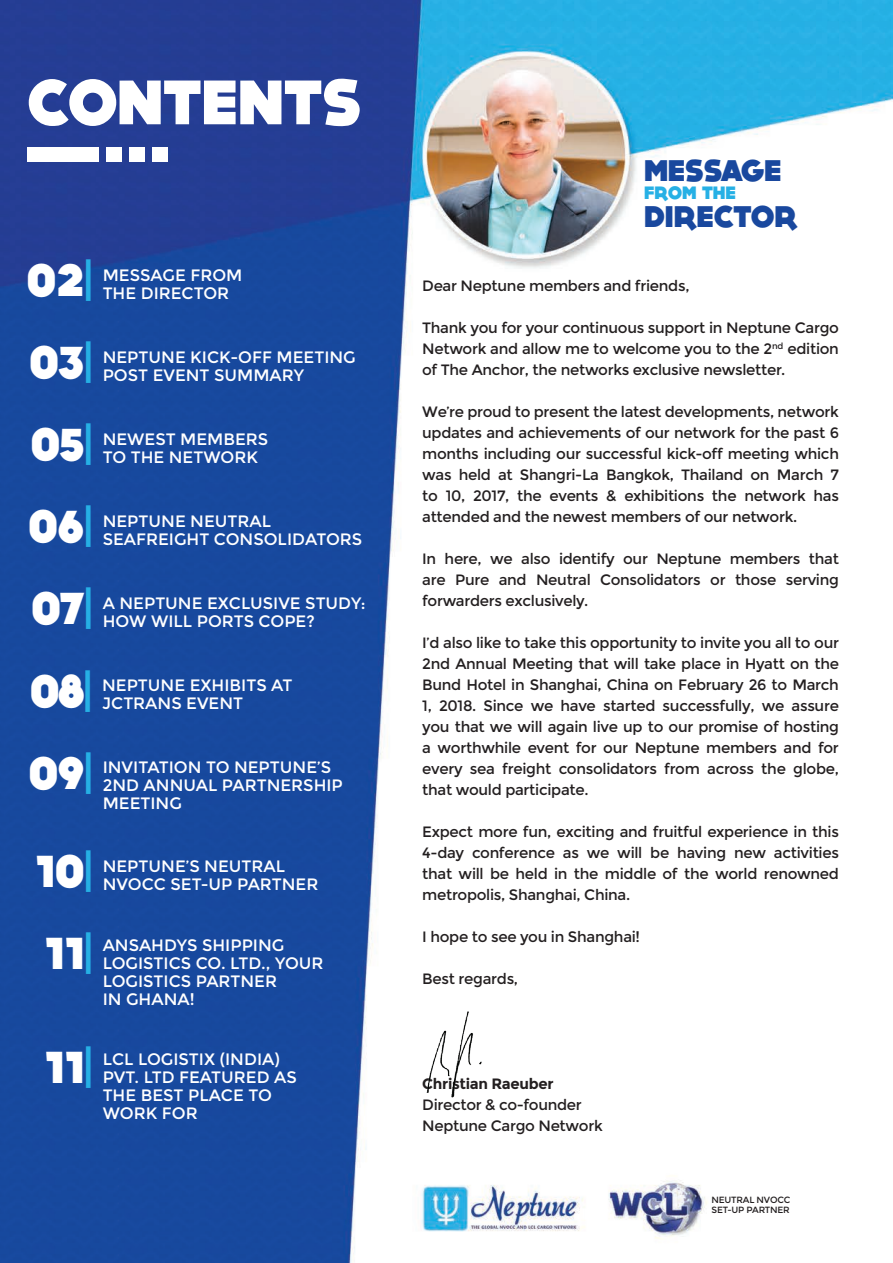
<style>
.page{position:relative;width:893px;height:1263px;background:#fff}
.page>*{position:absolute;margin:0;border:0;box-sizing:border-box;transform-origin:0 0}
.t1{font:800 63px "DOCK11";color:#fff}
.t2{font:800 45px "DOCK11";color:#fff}
.t3{font:800 30px/46.2px "DOCK11";color:#19489e}
.t4{font:800 18px "DOCK11";color:#26b0e5}
.t5{font:16.5px/18px "Montserrat";color:#fff}
.t6{font:15px/21px "Montserrat";letter-spacing:-.02em;color:#231f20;text-align:justify}
.t7{font:700 15px "Montserrat";letter-spacing:-.02em;color:#231f20}
.t8{font:9px/10.5px "Montserrat";letter-spacing:-.02em;color:#231f20}
.s1{color:#26b0e5}
</style>
<div class="page">
<img style="left:0;top:0;width:893px;height:1263px">
<div style="left:28px;top:147px;width:71px;height:15px;background:#fff"></div>
<div style="left:107px;top:147px;width:15px;height:15px;background:#fff"></div>
<div style="left:130px;top:147px;width:15px;height:15px;background:#fff"></div>
<div style="left:153px;top:147px;width:15px;height:15px;background:#fff"></div>
<img style="left:418px;top:1002px;width:76px;height:109px">
<h1 class="t1" style="left:27px;top:73px;width:335px">CONTENTS</h1>
<h2 class="t2" style="left:27px;top:260px;width:68px">02<span class="s1">|</span></h2>
<p class="t5" style="left:103px;top:267px;width:138px">Message from the Director</p>
<h2 class="t2" style="left:29px;top:342px;width:65px">03<span class="s1">|</span></h2>
<p class="t5" style="left:103px;top:349px;width:148px">NEPTUNE KICK-OFF</p>
<p class="t5" style="left:277px;top:349px;width:26px">MEETI</p>
<p class="t5" style="left:329px;top:349px;width:26px">NG</p>
<p class="t5" style="left:103px;top:367px;width:24px">POST</p>
<p class="t5" style="left:153px;top:367px;width:153px">EVENT SUMMARY</p>
<h2 class="t2" style="left:30px;top:424px;width:64px">05<span class="s1">|</span></h2>
<p class="t5" style="left:103px;top:430px;width:53px">NEWEST</p>
<p class="t5" style="left:180px;top:430px;width:67px">MEMBERS</p>
<p class="t5" style="left:103px;top:448px;width:6px">TO</p>
<p class="t5" style="left:131px;top:448px;width:12px">THE</p>
<p class="t5" style="left:169px;top:448px;width:91px">NETWOR K</p>
<h2 class="t2" style="left:28px;top:506px;width:66px">06<span class="s1">|</span></h2>
<p class="t5" style="left:103px;top:513px;width:138px">NEPTUNE NEUTRA</p>
<p class="t5" style="left:262px;top:513px;width:11px">L</p>
<p class="t5" style="left:103px;top:531px;width:12px">SEAFREIGHT</p>
<p class="t5" style="left:214px;top:531px;width:104px">CONSOLIDATORS</p>
<h2 class="t2" style="left:31px;top:588px;width:63px">07<span class="s1">|</span></h2>
<p class="t5" style="left:103px;top:595px;width:236px">A Neptun e Exclusive study</p>
<p class="t5" style="left:361px;top:595px;width:6px">:</p>
<p class="t5" style="left:103px;top:613px;width:214px">H ow will Ports Cope?</p>
<h2 class="t2" style="left:30px;top:670px;width:64px">08<span class="s1">|</span></h2>
<p class="t5" style="left:102px;top:677px;width:98px">NEPTUNE EXHI</p>
<p class="t5" style="left:230px;top:677px;width:21px">BITS</p>
<p class="t5" style="left:271px;top:677px;width:12px">AT</p>
<p class="t5" style="left:102px;top:695px;width:22px">JCTRA</p>
<p class="t5" style="left:158px;top:695px;width:86px">NS EVENT</p>
<h2 class="t2" style="left:28px;top:752px;width:66px">09<span class="s1">|</span></h2>
<p class="t5" style="left:103px;top:759px;width:41px">I NVITATIO</p>
<p class="t5" style="left:103px;top:759px;width:228px;text-indent:85px">N TO NEPTUNE’S<br>2ND ANNUAL PART</p>
<p class="t5" style="left:267px;top:777px;width:25px">NERSHI</p>
<p class="t5" style="left:332px;top:777px;width:13px">P</p>
<p class="t5" style="left:103px;top:795px;width:26px">MEETI</p>
<p class="t5" style="left:156px;top:795px;width:26px">NG</p>
<h2 class="t2" style="left:35px;top:850px;width:59px">10<span class="s1">|</span></h2>
<p class="t5" style="left:103px;top:857px;width:152px">NEPTUNE’S NEUTRA</p>
<p class="t5" style="left:276px;top:857px;width:11px">L</p>
<p class="t5" style="left:103px;top:875px;width:39px">NVOCC</p>
<p class="t5" style="left:171px;top:875px;width:87px">SET-UP PART</p>
<p class="t5" style="left:282px;top:875px;width:26px">NER</p>
<h2 class="t2" style="left:44px;top:932px;width:50px">11<span class="s1">|</span></h2>
<p class="t5" style="left:103px;top:936px;width:39px">ANSAH</p>
<p class="t5" style="left:164px;top:936px;width:120px">DYS SHI PPI NG</p>
<p class="t5" style="left:103px;top:954px;width:19px">LOGISTICS</p>
<p class="t5" style="left:196px;top:954px;width:127px">CO. LTD., YOUR</p>
<p class="t5" style="left:103px;top:972px;width:19px">LOGISTICS</p>
<p class="t5" style="left:196px;top:972px;width:20px">PART</p>
<p class="t5" style="left:240px;top:972px;width:26px">NER</p>
<p class="t5" style="left:103px;top:990px;width:37px">IN GHA</p>
<p class="t5" style="left:164px;top:990px;width:32px">NA!</p>
<h2 class="t2" style="left:44px;top:1046px;width:50px">11<span class="s1">|</span></h2>
<p class="t5" style="left:103px;top:1050px;width:55px">LCL LOGISTIX</p>
<p class="t5" style="left:220px;top:1050px;width:62px">(I NDIA)</p>
<p class="t5" style="left:103px;top:1068px;width:88px">PVT. LTD FEAT</p>
<p class="t5" style="left:221px;top:1068px;width:65px">URED AS</p>
<p class="t5" style="left:103px;top:1086px;width:12px">THE</p>
<p class="t5" style="left:141px;top:1086px;width:23px">BEST</p>
<p class="t5" style="left:188px;top:1086px;width:34px">PLACE</p>
<p class="t5" style="left:248px;top:1086px;width:13px">TO</p>
<p class="t5" style="left:103px;top:1104px;width:72px">WOR K FOR</p>
<h3 class="t3" style="left:644px;top:148px;width:154px">MESSAGE<br>DIRECTOR</h3>
<p class="t4" style="left:644px;top:184px;width:93px">FROM THE</p>
<p class="t6" style="left:422px;top:276px;width:269px">Dear Neptune members and friends,</p>
<p class="t6" style="left:422px;top:318px;width:418px">Thank you for your continuous support in Neptune Cargo Network and allow me to welcome you to the 2<sup>nd</sup> edition of The Anchor, the networks exclusive newsletter.</p>
<p class="t6" style="left:422px;top:402px;width:418px">We’re proud to present the latest developments, network updates and achievements of our network for the past 6 months including our successful kick-off meeting which was held at Shangri-La Bangkok, Thailand on March 7 to 10, 2017, the events &amp; exhibitions the network has attended and the newest members of our network.</p>
<p class="t6" style="left:422px;top:549px;width:418px">I n here, we also identify our Neptune members that are Pure and Neutral Consolidators or those serving forwarders exclusively.</p>
<p class="t6" style="left:422px;top:633px;width:418px">I’d also like to take this opportunity to invite you all to our 2nd Annual Meeting that will take place in Hyatt on the Bund Hotel in Shanghai, China on February 26 to March 1, 2018. Since we have started successfully, we assure you that we will again live up to our promise of hosting a worthwhile event for our Neptune members and for every sea freight consolidators from across the globe, that would participate.</p>
<p class="t6" style="left:422px;top:822px;width:418px">Expect more fun, exciting and fruitful experience in this 4-day conference as we will be having new activities that will be held in the middle of the world renowned metropolis, Shanghai, China.</p>
<p class="t6" style="left:422px;top:927px;width:219px">I hope to see you in Shanghai!</p>
<p class="t6" style="left:422px;top:969px;width:97px">Best regards,</p>
<p class="t7" style="left:422px;top:1075px;width:133px">Christian Raeuber</p>
<p class="t6" style="left:422px;top:1095px;width:182px">Director &amp; co-founder<br>Neptune Cargo Network</p>
<p class="t8" style="left:711px;top:1194px;width:67px;text-indent:38px">L NVOCC<br>SET-UP PART</p>
<p class="t8" style="left:711px;top:1194px;width:27px">NEUTRA</p>
<p class="t8" style="left:770px;top:1205px;width:14px">NER</p>
</div>
